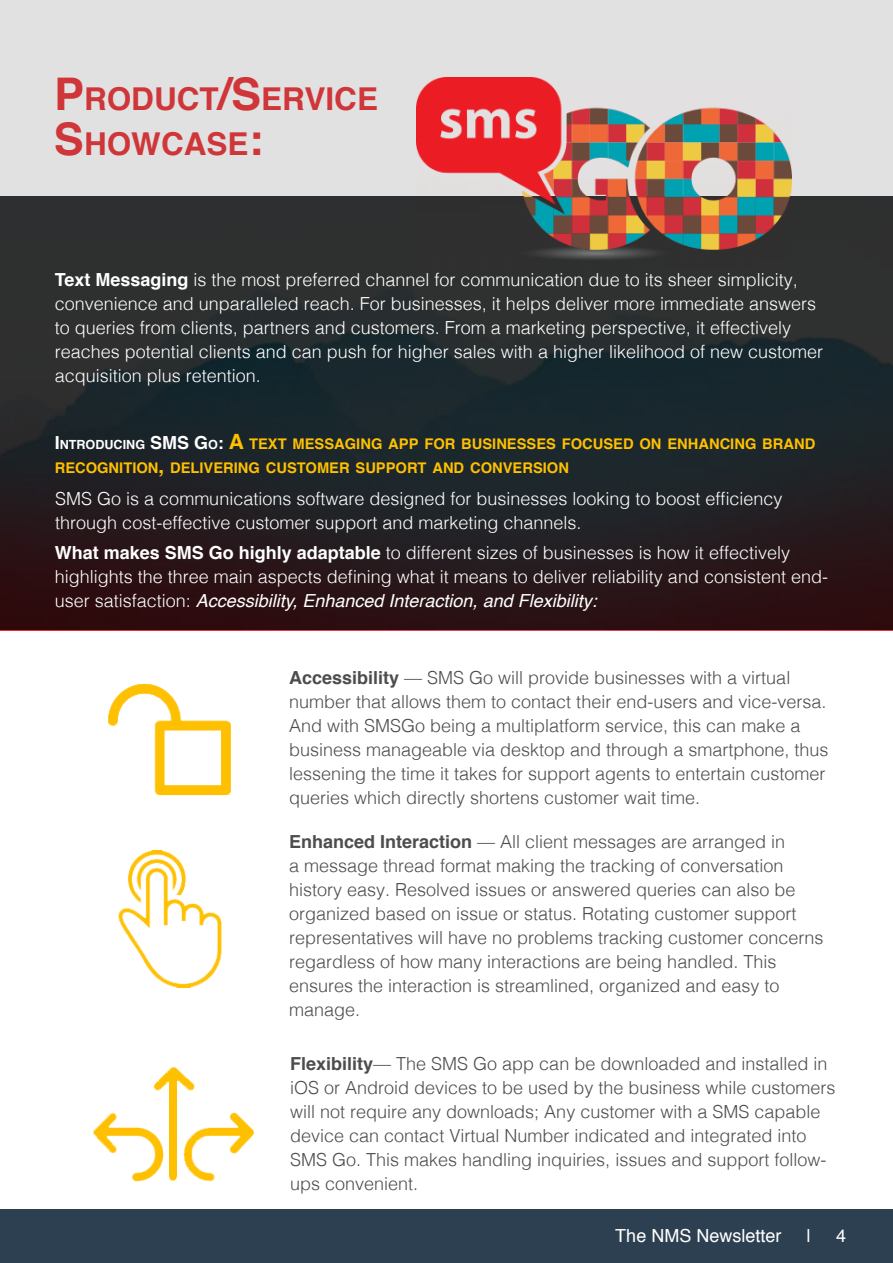
<style>
.page{position:relative;width:893px;height:1263px;background:#fff}
.page>*{position:absolute;margin:0;border:0;box-sizing:border-box;transform-origin:0 0}
.t1{font:700 31.5px/45px "Helvetica";color:#cf3639}
.t2{font:300 18px/24px "Helvetica";color:#4d4d4d}
.t3{font:300 18px/24px "Helvetica";color:#fff}
.t4{font:18px "Helvetica";color:#fff}
.t5{font:700 14.7px/24px "Helvetica";color:#fec000}
.t6{font:700 12.6px "Helvetica";color:#fff}
.s1{font-size:45px}
.s2{font-weight:700}
.s3{font-size:18px;color:#fff}
.s4{font-size:12.6px;color:#fff}
.s5{font-size:21px}
.s6{font-size:18px}
.s7{font-weight:400;font-style:italic}
</style>
<div class="page">
<svg style="left:0;top:196px;width:893px;height:433px;background:#242427"></svg>
<div style="left:0;top:0;width:893px;height:196px;background:#e2e1e1"></div>
<img style="left:416px;top:78px;width:375px;height:194px">
<img style="left:109px;top:683px;width:122px;height:112px">
<img style="left:119px;top:850px;width:102px;height:138px">
<img style="left:94px;top:1066px;width:159px;height:116px">
<div style="left:0;top:1209px;width:893px;height:54px;background:#2d4051"></div>
<h1 class="t1" style="left:54px;top:77px;width:326px"><span class="s1">P</span>RODUCT<span class="s1">/S</span>ERVICE<br><span class="s1">S</span>HOWCASE<span class="s1">:</span></h1>
<p class="t3" style="left:55px;top:267px;width:770px"><span class="s2">Text Messaging</span> is the most preferred channel for communication due to its sheer simplicity, convenience and unparalleled reach. For businesses, it helps deliver more immediate answers to queries from clients, partners and customers. From a marketing perspective, it effectively reaches potential clients and can push for higher sales with a higher likelihood of new customer acquisition plus retention.</p>
<p class="t5" style="left:55px;top:431px;width:762px;text-indent:139px"><span class="s3">G</span> <span class="s4">O</span><span class="s3">:</span> <span class="s5">A</span> TEXT MESSAGING APP FOR BUSINESSES FOCUSED ON ENHANCING BRAND<br>RECOGNITION<span class="s5">,</span> DELIVERING CUSTOMER SUPPORT AND CONVERSION</p>
<p class="t6" style="left:55px;top:434px;width:109px"><span class="s6">I</span> NTRODUCING <span class="s6">SMS</span></p>
<p class="t3" style="left:55px;top:485px;width:729px">SMS Go is a communications software designed for businesses looking to boost efficiency through cost-effective customer support and marketing channels.</p>
<p class="t3" style="left:55px;top:539px;width:775px"><span class="s2">What makes SMS Go highly adaptable</span> to different sizes of businesses is how it effectively highlights the three main aspects defining what it means to deliver reliability and consistent end&shy;user satisfaction: <span class="s7">Accessibility, Enhanced Interaction, and Flexibility:</span></p>
<p class="t2" style="left:289px;top:664px;width:541px"><span class="s2">Accessibility</span> — SMS Go will provide businesses with a virtual number that allows them to contact their end-users and vice-versa.<br>And with SMSGo being a multiplatform service, this can make a business manageable via desktop and through a smartphone, thus lessening the time it takes for support agents to entertain customer queries which directly shortens customer wait time.</p>
<p class="t2" style="left:289px;top:828px;width:536px"><span class="s2">Enhanced Interaction</span> — All client messages are arranged in<br>a message thread format making the tracking of conversation history easy. Resolved issues or answered queries can also be organized based on issue or status. Rotating customer support representatives will have no problems tracking customer concerns regardless of how many interactions are being handled. This ensures the interaction is streamlined, organized and easy to manage.</p>
<p class="t2" style="left:290px;top:1050px;width:547px"><span class="s2">Flexibility</span>— The SMS Go app can be downloaded and installed in iOS or Android devices to be used by the business while customers will not require any downloads; Any customer with a SMS capable device can contact Virtual Number indicated and integrated into SMS Go. This makes handling inquiries, issues and support follow&shy;ups convenient.</p>
<p class="t4" style="left:615px;top:1221px;width:168px">The NMS Newsletter</p>
<p class="t4" style="left:806px;top:1221px;width:6px">|</p>
<p class="t4" style="left:836px;top:1221px;width:12px">4</p>
</div>
